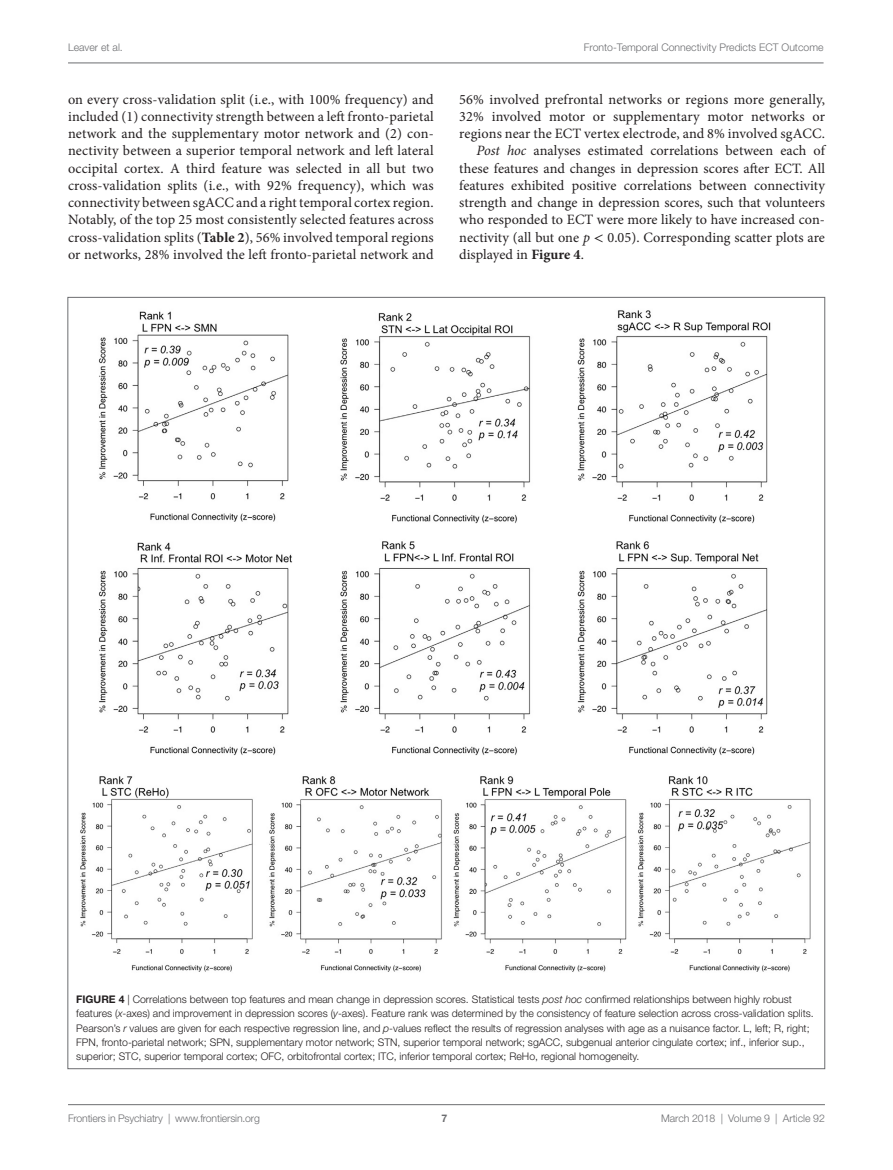
<style>
.page{position:relative;width:893px;height:1170px;background:#fff}
.page>*{position:absolute;margin:0;border:0;box-sizing:border-box;transform-origin:0 0}
.t1{font:14.25px/17.2px "Minion Pro";letter-spacing:.005em;color:#231f20;text-align:justify}
.t2{font:300 10.5px/14.2px "Helvetica Neue LT Std";color:#231f20}
.t3{font:300 10.5px "Helvetica Neue LT Std";color:#6c6d70}
.t4{font:700 10.5px "Helvetica Neue LT Std";color:#6c6d70}
.s1{font-weight:700}
.s2{font-style:italic}
.s3{font-family:"STIX General"}
</style>
<div class="page">
<img style="left:80px;top:310px;width:731px;height:662px">
<hr style="left:68px;top:1104px;width:757px;height:1px;background:#6c6d70">
<hr style="left:68px;top:63px;width:755px;height:1px;background:#6c6d70">
<p class="t3" style="left:68px;top:41px;width:56px">Leaver et al.</p>
<p class="t3" style="left:584px;top:41px;width:241px">Fronto-Temporal Connectivity Predicts ECT Outcome</p>
<p class="t1" style="left:68px;top:90px;width:367px">on every cross-validation split (i.e., with 100% frequency) and included (1) connectivity strength between a left fronto-parietal network and the supplementary motor network and (2) con&shy;nectivity between a superior temporal network and left lateral occipital cortex. A third feature was selected in all but two cross-validation splits (i.e., with 92% frequency), which was connectivity between sgACC and a right temporal cortex region.<br>Notably, of the top 25 most consistently selected features across cross-validation splits (<span class="s1">Table 2</span>), 56% involved temporal regions or networks, 28% involved the left fronto-parietal network and</p>
<p class="t1" style="left:459px;top:90px;width:367px">56% involved prefrontal networks or regions more generally,</p>
<p class="t1" style="left:459px;top:108px;width:367px">32% involved motor or supplementary motor networks or</p>
<p class="t1" style="left:459px;top:125px;width:367px">regions near the ECT vertex electrode, and 8% involved sgACC.</p>
<p class="t1" style="left:476px;top:142px;width:350px"><span class="s2">Post hoc</span> analyses estimated correlations between each of</p>
<p class="t1" style="left:459px;top:159px;width:367px">these features and changes in depression scores after ECT. All</p>
<p class="t1" style="left:459px;top:177px;width:367px">features exhibited positive correlations between connectivity</p>
<p class="t1" style="left:459px;top:194px;width:367px">strength and change in depression scores, such that volunteers</p>
<p class="t1" style="left:459px;top:211px;width:367px">who responded to ECT were more likely to have increased con-</p>
<p class="t1" style="left:459px;top:229px;width:367px">nectivity (all but one <span class="s2">p</span> <span class="s3">&lt;</span> 0.05). Corresponding scatter plots are</p>
<p class="t1" style="left:459px;top:246px;width:126px">displayed in <span class="s1">Figure 4</span>.</p>
<p class="t2" style="left:76px;top:992px;width:739px"><span class="s1">FIGURE 4</span> | Correlations between top features and mean change in depression scores. Statistical tests <span class="s2">post hoc</span> confirmed relationships between highly robust features (<span class="s2">x</span>-axes) and improvement in depression scores (<span class="s2">y</span>-axes). Feature rank was determined by the consistency of feature selection across cross-validation splits.<br>Pearson’s <span class="s2">r</span> values are given for each respective regression line, and <span class="s2">p</span>-values reflect the results of regression analyses with age as a nuisance factor. L, left; R, right; FPN, fronto-parietal network; SPN, supplementary motor network; STN, superior temporal network; sgACC, subgenual anterior cingulate cortex; inf., inferior sup., superior; STC, superior temporal cortex; OFC, orbitofrontal cortex; ITC, inferior temporal cortex; ReHo, regional homogeneity.</p>
<p class="t3" style="left:68px;top:1111px;width:193px">Frontiers in Psychiatry | www.frontiersin.org</p>
<p class="t3" style="left:661px;top:1111px;width:165px">March 2018 | Volume 9 | Article 92</p>
<p class="t4" style="left:441px;top:1111px;width:7px">7</p>
</div>
